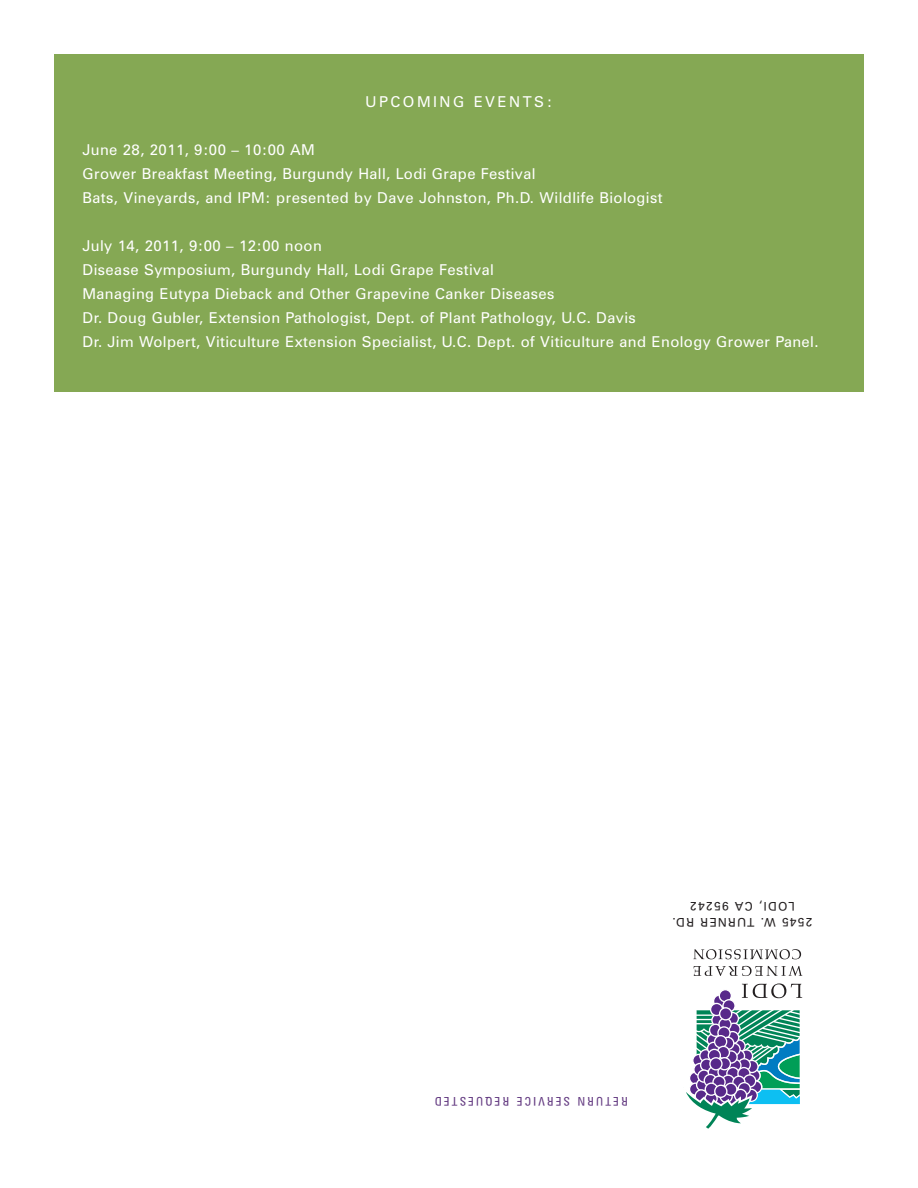
<style>
.page{position:relative;width:918px;height:1188px;background:#fff}
.page>*{position:absolute;margin:0;border:0;box-sizing:border-box;transform-origin:0 0}
.t1{font:15px/24px "Zurich BT";letter-spacing:.03em;color:#fff}
.t2{font:15px "Zurich BT";letter-spacing:.165em;color:#fff}
.t3{font:12px "Zurich BT";letter-spacing:.11em;color:#231f20}
.t4{font:condensed 12px "Zurich BT";letter-spacing:.19em;color:#633a81}
</style>
<div class="page">
<svg style="left:694px;top:966px;width:108px;height:10px"></svg>
<svg style="left:693px;top:949px;width:108px;height:10px"></svg>
<svg style="left:686px;top:983px;width:116px;height:146px"></svg>
<div style="left:54px;top:54px;width:810px;height:337px;background:#85a854"></div>
<p class="t2" style="left:366px;top:96px;width:188px">UPCOMING EVENTS:</p>
<p class="t1" style="left:82px;top:139px;width:582px">June 28, 2011, 9:00 – 10:00 AM<br>Grower Breakfast Meeting, Burgundy Hall, Lodi Grape Festival<br>Bats, Vineyards, and IPM: presented by Dave Johnston, Ph.D. Wildlife Biologist</p>
<p class="t1" style="left:82px;top:235px;width:738px">July 14, 2011, 9:00 – 12:00 noon<br>Disease Symposium, Burgundy Hall, Lodi Grape Festival<br>Managing Eutypa Dieback and Other Grapevine Canker Diseases<br>Dr. Doug Gubler, Extension Pathologist, Dept. of Plant Pathology, U.C. Davis<br>Dr. Jim Wolpert, Viticulture Extension Specialist, U.C. Dept. of Viticulture and Enology Grower Panel.</p>
<p class="t3" style="left:729px;top:910px;width:40px;rotate:-180deg">95242</p>
<p class="t3" style="left:753px;top:910px;width:19px;rotate:-180deg">CA</p>
<p class="t3" style="left:795px;top:910px;width:37px;rotate:-180deg">L O D ,I</p>
<p class="t3" style="left:694px;top:927px;width:23px;rotate:-180deg">RD.</p>
<p class="t3" style="left:755px;top:927px;width:56px;rotate:-180deg">TURNER</p>
<p class="t3" style="left:776px;top:927px;width:16px;rotate:-180deg">W.</p>
<p class="t3" style="left:813px;top:927px;width:32px;rotate:-180deg">2545</p>
<p class="t4" style="left:509px;top:1106px;width:76px;rotate:-180deg">REQUESTED</p>
<p class="t4" style="left:570px;top:1106px;width:55px;rotate:-180deg">S E R V CI E</p>
<p class="t4" style="left:628px;top:1106px;width:52px;rotate:-180deg">RETURN</p>
</div>
